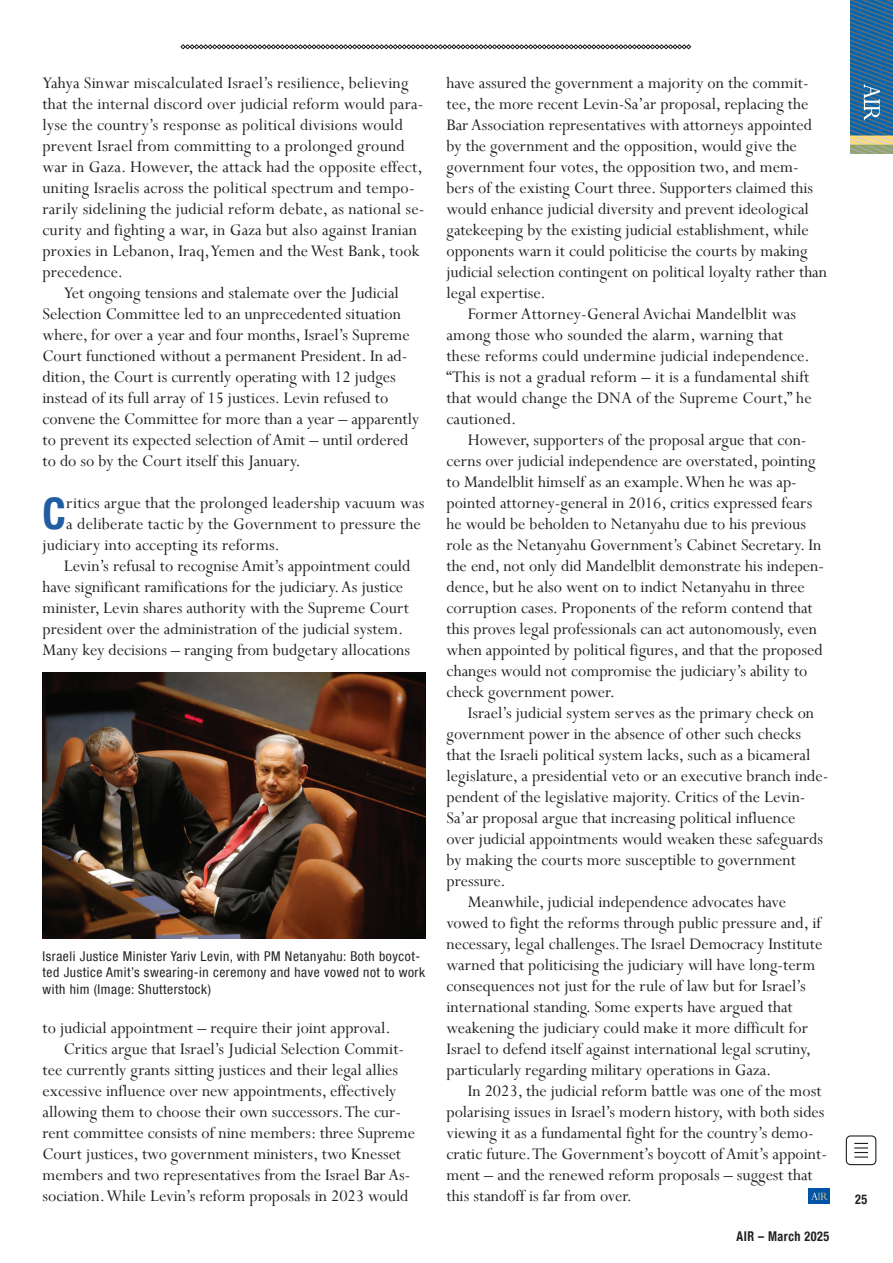
<style>
.page{position:relative;width:893px;height:1263px;background:#fff}
.page>*{position:absolute;margin:0;border:0;box-sizing:border-box;transform-origin:0 0}
.Drop_Cap{font:700 condensed 43.5px "Helvetica Neue";color:#205da1}
.Copy_General{font:18px/21px "Perpetua";color:#231f20}
.Drop_Cap-2{font:18px "Perpetua";letter-spacing:.01em;color:#231f20}
.t1{font:condensed 13.5px/16.5px "Helvetica Neue LT Com";letter-spacing:.04em;color:#231f20}
.t2{font:700 condensed 13.5px "Helvetica Neue";letter-spacing:.04em;color:#231f20;scale:.9 1}
</style>
<div class="page">
<svg style="left:180px;top:44px;width:511px;height:5px"></svg>
<div style="left:846px;top:1135px;width:30px;height:30px;border:1px solid #231f20;border-radius:4px"></div>
<svg style="left:854px;top:1143px;width:14px;height:14px"></svg>
<img style="left:808px;top:1188px;width:21px;height:15px">
<svg style="left:850px;top:0;width:43px;height:153px"></svg>
<img style="left:43px;top:672px;width:382px;height:266px">
<p class="Copy_General" style="left:43px;top:72px;width:383px">Yahya Sinwar miscalculated Israel’s resilience, believing that the internal discord over judicial reform would para&shy;lyse the country’s response as political divisions would prevent Israel from committing to a prolonged ground war in Gaza. However, the attack had the opposite effect, uniting Israelis across the political spectrum and tempo&shy;rarily sidelining the judicial reform debate, as national se&shy;curity and fighting a war, in Gaza but also against Iranian proxies in Lebanon, Iraq, Yemen and the West Bank, took precedence.</p>
<p class="Copy_General" style="left:43px;top:282px;width:378px;text-indent:21px">Yet ongoing tensions and stalemate over the Judicial Selection Committee led to an unprecedented situation where, for over a year and four months, Israel’s Supreme Court functioned without a permanent President. In ad&shy;dition, the Court is currently operating with 12 judges instead of its full array of 15 justices. Levin refused to convene the Committee for more than a year – apparently to prevent its expected selection of Amit – until ordered to do so by the Court itself this January.</p>
<p class="Drop_Cap" style="left:43px;top:477px;width:25px">C</p>
<p class="Drop_Cap-2" style="left:66px;top:491px;width:360px">ritics argue that the prolonged leadership vacuum was</p>
<p class="Drop_Cap-2" style="left:66px;top:512px;width:356px">a deliberate tactic by the Government to pressure the</p>
<p class="Drop_Cap-2" style="left:43px;top:533px;width:239px">judiciary into accepting its reforms.</p>
<p class="Copy_General" style="left:43px;top:555px;width:369px;text-indent:21px">Levin’s refusal to recognise Amit’s appointment could have significant ramifications for the judiciary. As justice minister, Levin shares authority with the Supreme Court president over the administration of the judicial system.<br>Many key decisions – ranging from budgetary allocations</p>
<p class="t1" style="left:43px;top:947px;width:384px">Israeli Justice Minister Yariv Levin, with PM Netanyahu: Both boycot&shy;ted Justice Amit’s swearing-in ceremony and have vowed not to work with him (Image: Shutterstock)</p>
<p class="Copy_General" style="left:43px;top:1017px;width:350px">to judicial appointment – require their joint approval.</p>
<p class="Copy_General" style="left:43px;top:1038px;width:374px;text-indent:21px">Critics argue that Israel’s Judicial Selection Commit&shy;tee currently grants sitting justices and their legal allies excessive influence over new appointments, effectively allowing them to choose their own successors. The cur&shy;rent committee consists of nine members: three Supreme Court justices, two government ministers, two Knesset members and two representatives from the Israel Bar As&shy;sociation. While Levin’s reform proposals in 2023 would</p>
<p class="Copy_General" style="left:446px;top:72px;width:382px">have assured the government a majority on the commit&shy;tee, the more recent Levin-Sa’ar proposal, replacing the Bar Association representatives with attorneys appointed by the government and the opposition, would give the government four votes, the opposition two, and mem&shy;bers of the existing Court three. Supporters claimed this would enhance judicial diversity and prevent ideological gatekeeping by the existing judicial establishment, while opponents warn it could politicise the courts by making judicial selection contingent on political loyalty rather than legal expertise.</p>
<p class="Copy_General" style="left:446px;top:303px;width:367px;text-indent:21px">Former Attorney-General Avichai Mandelblit was among those who sounded the alarm, warning that these reforms could undermine judicial independence. “This is not a gradual reform – it is a fundamental shift that would change the DNA of the Supreme Court,” he cautioned.</p>
<p class="Copy_General" style="left:446px;top:429px;width:379px;text-indent:21px">However, supporters of the proposal argue that con&shy;cerns over judicial independence are overstated, pointing to Mandelblit himself as an example. When he was ap&shy;pointed attorney-general in 2016, critics expressed fears he would be beholden to Netanyahu due to his previous role as the Netanyahu Government’s Cabinet Secretary. In the end, not only did Mandelblit demonstrate his indepen&shy;dence, but he also went on to indict Netanyahu in three corruption cases. Proponents of the reform contend that this proves legal professionals can act autonomously, even when appointed by political figures, and that the proposed changes would not compromise the judiciary’s ability to check government power.</p>
<p class="Copy_General" style="left:446px;top:702px;width:383px;text-indent:21px">Israel’s judicial system serves as the primary check on government power in the absence of other such checks that the Israeli political system lacks, such as a bicameral legislature, a presidential veto or an executive branch inde&shy;pendent of the legislative majority. Critics of the Levin-Sa’ar proposal argue that increasing political influence<br>over judicial appointments would weaken these safeguards by making the courts more susceptible to government pressure.</p>
<p class="Copy_General" style="left:446px;top:891px;width:377px;text-indent:21px">Meanwhile, judicial independence advocates have vowed to fight the reforms through public pressure and, if necessary, legal challenges. The Israel Democracy Institute warned that politicising the judiciary will have long-term consequences not just for the rule of law but for Israel’s international standing. Some experts have argued that weakening the judiciary could make it more difficult for Israel to defend itself against international legal scrutiny, particularly regarding military operations in Gaza.</p>
<p class="Copy_General" style="left:446px;top:1080px;width:382px;text-indent:21px">In 2023, the judicial reform battle was one of the most polarising issues in Israel’s modern history, with both sides viewing it as a fundamental fight for the country’s demo&shy;cratic future. The Government’s boycott of Amit’s appoint&shy;ment – and the renewed reform proposals – suggest that this standoff is far from over.</p>
<p class="t2" style="left:736px;top:1225px;width:104px">AIR – March 2025</p>
<p class="t2" style="left:855px;top:1188px;width:15px">25</p>
</div>
